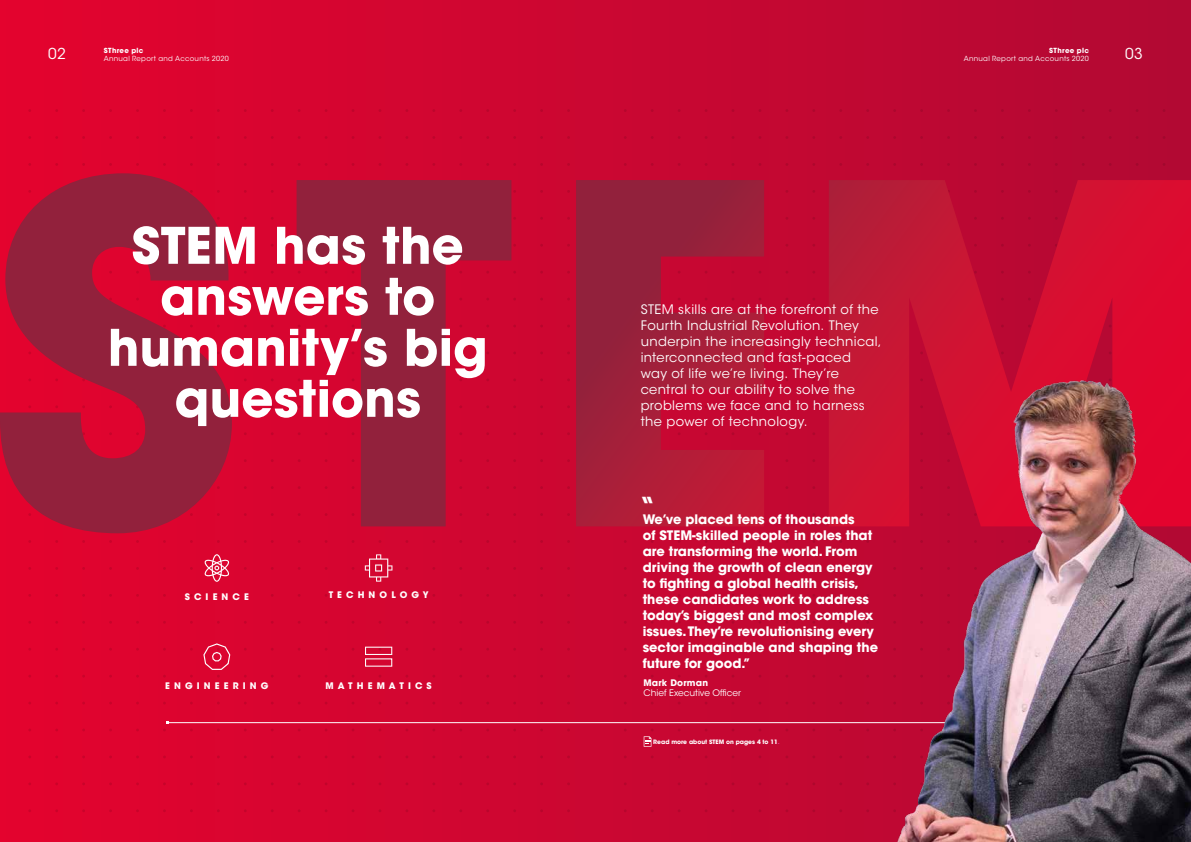
<style>
.page{position:relative;width:1191px;height:842px;background:#fff}
.page>*{position:absolute;margin:0;border:0;box-sizing:border-box;transform-origin:0 0}
.t1{font:700 50px/51px "ITC Avant Garde Std";color:#fff;text-align:center}
.t2{font:15px "ITC Avant Garde Std";color:#fff}
.t3{font:700 13px/16px "ITC Avant Garde Std";color:#fff}
.t4{font:13px/16px "ITC Avant Garde Std";letter-spacing:.025em;color:#fff}
.t5{font:700 9px "ITC Avant Garde Std";letter-spacing:.455em;color:#fff}
.t6{font:9px "ITC Avant Garde Std";color:#fff}
.t7{font:700 9px "ITC Avant Garde Std";letter-spacing:.02em;color:#fff}
.t8{font:7px "ITC Avant Garde Std";letter-spacing:.04em;color:#fff}
.t9{font:700 7px "ITC Avant Garde Std";letter-spacing:.045em;color:#fff}
.t10{font:700 6px "ITC Avant Garde Std";color:#fff}
.s1{color:#eb3397}
</style>
<div class="page">
<div style="left:0;top:0;width:1191px;height:842px;background:linear-gradient(to right,#e4042f,#b20934)"></div>
<svg style="left:0;top:173px;width:1191px;height:360px"></svg>
<svg style="left:204px;top:554px;width:25px;height:28px"></svg>
<svg style="left:365px;top:554px;width:27px;height:28px"></svg>
<svg style="left:365px;top:647px;width:27px;height:20px"></svg>
<svg style="left:203px;top:643px;width:27px;height:34px"></svg>
<hr style="left:168px;top:722px;width:788px;height:1px;background:#fff">
<svg style="left:163px;top:721px;width:6px;height:10px"></svg>
<img style="left:884px;top:364px;width:307px;height:478px">
<svg style="left:643px;top:729px;width:10px;height:18px"></svg>
<p class="t2" style="left:48px;top:45px;width:19px">02</p>
<p class="t9" style="left:104px;top:46px;width:41px">SThree plc</p>
<p class="t8" style="left:104px;top:55px;width:127px">Annual Report and Accounts 2020</p>
<p class="t2" style="left:1125px;top:45px;width:19px">03</p>
<p class="t9" style="left:1049px;top:46px;width:41px">SThree plc</p>
<p class="t8" style="left:963px;top:55px;width:127px">Annual Report and Accounts 2020</p>
<h1 class="t1" style="left:108px;top:220px;width:381px">STEM has the answers to humanity’s big questions</h1>
<p class="t5" style="left:185px;top:590px;width:66px">SCIENCE</p>
<p class="t5" style="left:329px;top:589px;width:101px">TECHNOLOGY</p>
<p class="t5" style="left:165px;top:680px;width:105px">ENGINEERING</p>
<p class="t5" style="left:325px;top:680px;width:108px">MATHEMATICS</p>
<p class="t4" style="left:640px;top:301px;width:242px">STEM skills are at the forefront of the Fourth Industrial Revolution. They underpin the increasingly technical, interconnected and fast-paced<br>way of life we’re living. They’re central to our ability to solve the problems we face and to harness the power of technology.</p>
<p class="t3" style="left:643px;top:511px;width:237px;text-indent:-4px"><sup>“</sup>We’ve placed tens of thousands<br>of STEM-skilled people in roles that are transforming the world. From driving the growth of clean energy to fighting a global health crisis, these candidates work to address today’s biggest and most complex issues. They’re revolutionising every sector imaginable and shaping the future for good.”</p>
<p class="t7" style="left:643px;top:676px;width:66px">Mark Dorman</p>
<p class="t6" style="left:643px;top:687px;width:99px">Chief Executive Officer</p>
<p class="t10" style="left:653px;top:738px;width:128px">Read more about STEM on pages 4 to 11<span class="s1">.</span></p>
</div>
